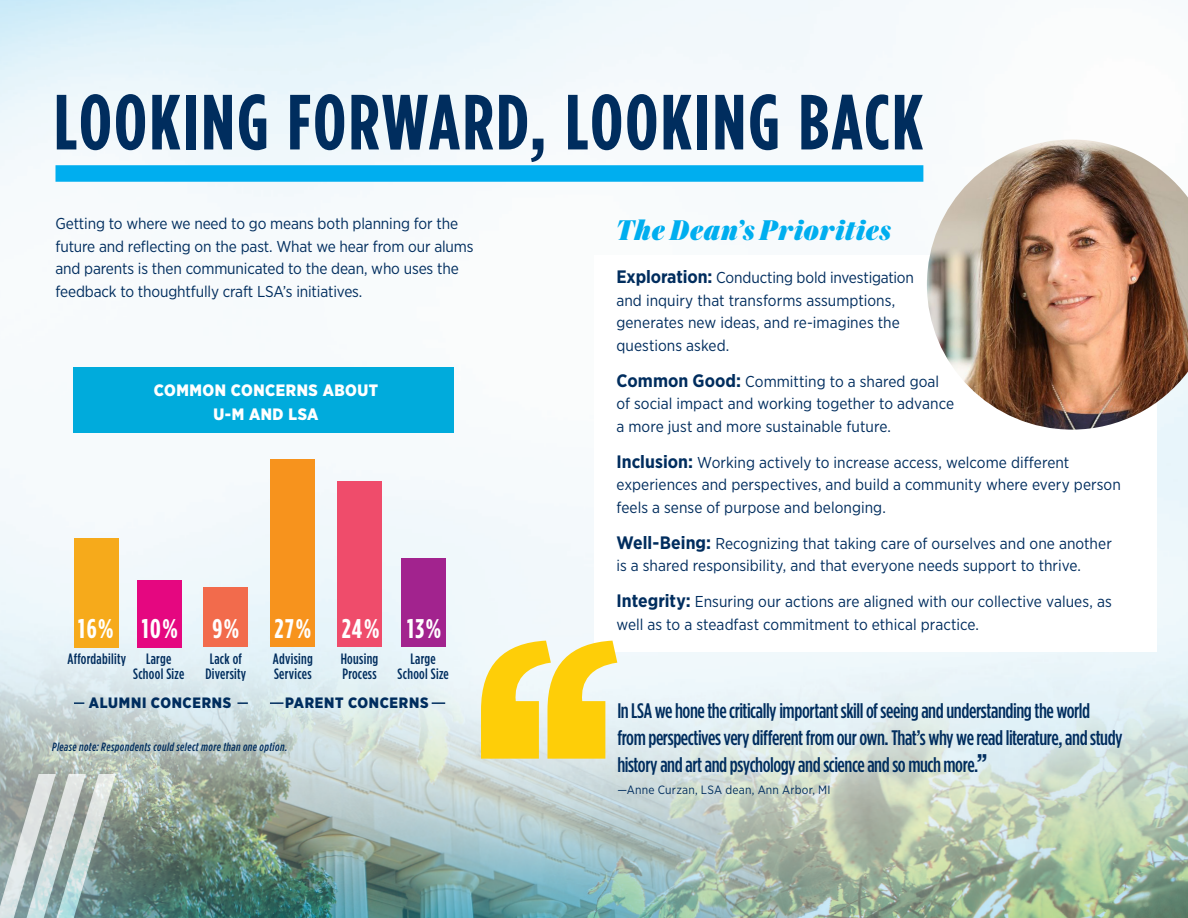
<style>
.page{position:relative;width:1188px;height:918px;background:#fff}
.page>*{position:absolute;margin:0;border:0;box-sizing:border-box;transform-origin:0 0}
.t1{font:700 78px "Gotham Condensed";letter-spacing:.03em;color:#002d5e}
.t2{font:italic 700 expanded 30px "Austin News Headline Cond";letter-spacing:.03em;color:#00aeef}
.t3{font:700 27px "Gotham Condensed";letter-spacing:.06em;color:#fff}
.t4{font:500 21px/27px "Gotham Condensed";letter-spacing:-.02em;color:#002d5e}
.t5{font:900 16.5px "Gotham Narrow";letter-spacing:.03em;color:#fff}
.Body_Copy_for_Header{font:15.75px/22.5px "Gotham Narrow";color:#002d5e}
.t6{font:500 15px/15px "Gotham Condensed";letter-spacing:.02em;color:#002d5e}
.t7{font:900 15px "Gotham Narrow";letter-spacing:.045em;color:#002d5e}
.t8{font:italic 500 12px "Gotham Condensed";letter-spacing:.035em;color:#002d5e}
.t9{font:12px "Gotham Narrow";letter-spacing:.015em;color:#002d5e}
.s1{font-weight:700;font-size:18px}
.s2{font-weight:700;font-size:25.5px}
</style>
<div class="page">
<img style="left:0;top:0;width:1188px;height:918px">
<svg style="left:0;top:775px;width:180px;height:143px;background:#97a9a4"></svg>
<div style="left:56px;top:165px;width:867px;height:17px;background:#00aeef"></div>
<div style="left:73px;top:368px;width:381px;height:65px;background:#00abdc"></div>
<div style="left:204px;top:588px;width:44px;height:59px;background:#f26b4c"></div>
<div style="left:271px;top:459px;width:44px;height:188px;background:#f7931d"></div>
<div style="left:338px;top:481px;width:44px;height:166px;background:#ef4c6b"></div>
<div style="left:401px;top:559px;width:44px;height:88px;background:#a2238e"></div>
<div style="left:74px;top:538px;width:44px;height:109px;background:#f6aa1b"></div>
<div style="left:138px;top:580px;width:44px;height:67px;background:#e50780"></div>
<div style="left:594px;top:255px;width:562px;height:397px;background:#fff"></div>
<img style="left:927px;top:140px;width:261px;height:290px">
<svg style="left:481px;top:641px;width:136px;height:118px"></svg>
<svg style="left:74px;top:702px;width:10px;height:2px"></svg>
<svg style="left:237px;top:702px;width:11px;height:2px"></svg>
<svg style="left:270px;top:702px;width:14px;height:2px"></svg>
<svg style="left:432px;top:702px;width:13px;height:2px"></svg>
<p class="t1" style="left:54px;top:76px;width:871px">LOOKING FORWARD, LOOKING BACK</p>
<p class="Body_Copy_for_Header" style="left:56px;top:212px;width:420px">Getting to where we need to go means both planning for the future and reflecting on the past. What we hear from our alums and parents is then communicated to the dean, who uses the feedback to thoughtfully craft LSA’s initiatives.</p>
<p class="t5" style="left:154px;top:380px;width:226px">COMMON CONCERNS ABOUT</p>
<p class="t5" style="left:214px;top:404px;width:107px">U-M AND LSA</p>
<p class="t3" style="left:78px;top:612px;width:37px">16%</p>
<p class="t3" style="left:142px;top:612px;width:38px">10%</p>
<p class="t3" style="left:212px;top:612px;width:28px">9%</p>
<p class="t3" style="left:275px;top:612px;width:38px">27%</p>
<p class="t3" style="left:342px;top:612px;width:39px">24%</p>
<p class="t3" style="left:407px;top:612px;width:36px">13%</p>
<p class="t6" style="left:67px;top:651px;width:60px">Affordability</p>
<p class="t6" style="left:146px;top:651px;width:27px">Large</p>
<p class="t6" style="left:133px;top:666px;width:53px">School Size</p>
<p class="t6" style="left:205px;top:651px;width:42px">Lack of<br>Diversity</p>
<p class="t6" style="left:273px;top:651px;width:42px">Advising<br>Services</p>
<p class="t6" style="left:341px;top:651px;width:39px">Housing</p>
<p class="t6" style="left:342px;top:666px;width:36px">Process</p>
<p class="t6" style="left:411px;top:651px;width:27px">Large</p>
<p class="t6" style="left:398px;top:666px;width:53px">School Size</p>
<p class="t7" style="left:285px;top:693px;width:145px">PARENT CONCERNS</p>
<p class="t8" style="left:52px;top:740px;width:237px">Please note: Respondents could select more than one option.</p>
<p class="t7" style="left:89px;top:693px;width:144px">ALUMNI CONCERNS</p>
<p class="t2" style="left:616px;top:210px;width:276px">The Dean’s Priorities</p>
<p class="Body_Copy_for_Header" style="left:616px;top:266px;width:299px"><span class="s1">Exploration:</span> Conducting bold investigation and inquiry that transforms assumptions, generates new ideas, and re-imagines the questions asked.</p>
<p class="Body_Copy_for_Header" style="left:616px;top:370px;width:339px"><span class="s1">Common Good:</span> Committing to a shared goal of social impact and working together to advance a more just and more sustainable future.</p>
<p class="Body_Copy_for_Header" style="left:616px;top:451px;width:506px"><span class="s1">Inclusion:</span> Working actively to increase access, welcome different experiences and perspectives, and build a community where every person feels a sense of purpose and belonging.</p>
<p class="Body_Copy_for_Header" style="left:616px;top:532px;width:497px"><span class="s1">Well-Being:</span> Recognizing that taking care of ourselves and one another is a shared responsibility, and that everyone needs support to thrive.</p>
<p class="Body_Copy_for_Header" style="left:616px;top:590px;width:497px"><span class="s1">Integrity:</span> Ensuring our actions are aligned with our collective values, as well as to a steadfast commitment to ethical practice.</p>
<p class="t4" style="left:617px;top:697px;width:507px">In LSA we hone the critically important skill of seeing and understanding the world from perspectives very different from our own. That’s why we read literature, and study history and art and psychology and science and so much more.<span class="s2">”</span></p>
<p class="t9" style="left:617px;top:783px;width:215px">—Anne Curzan, LSA dean, Ann Arbor, MI</p>
</div>
